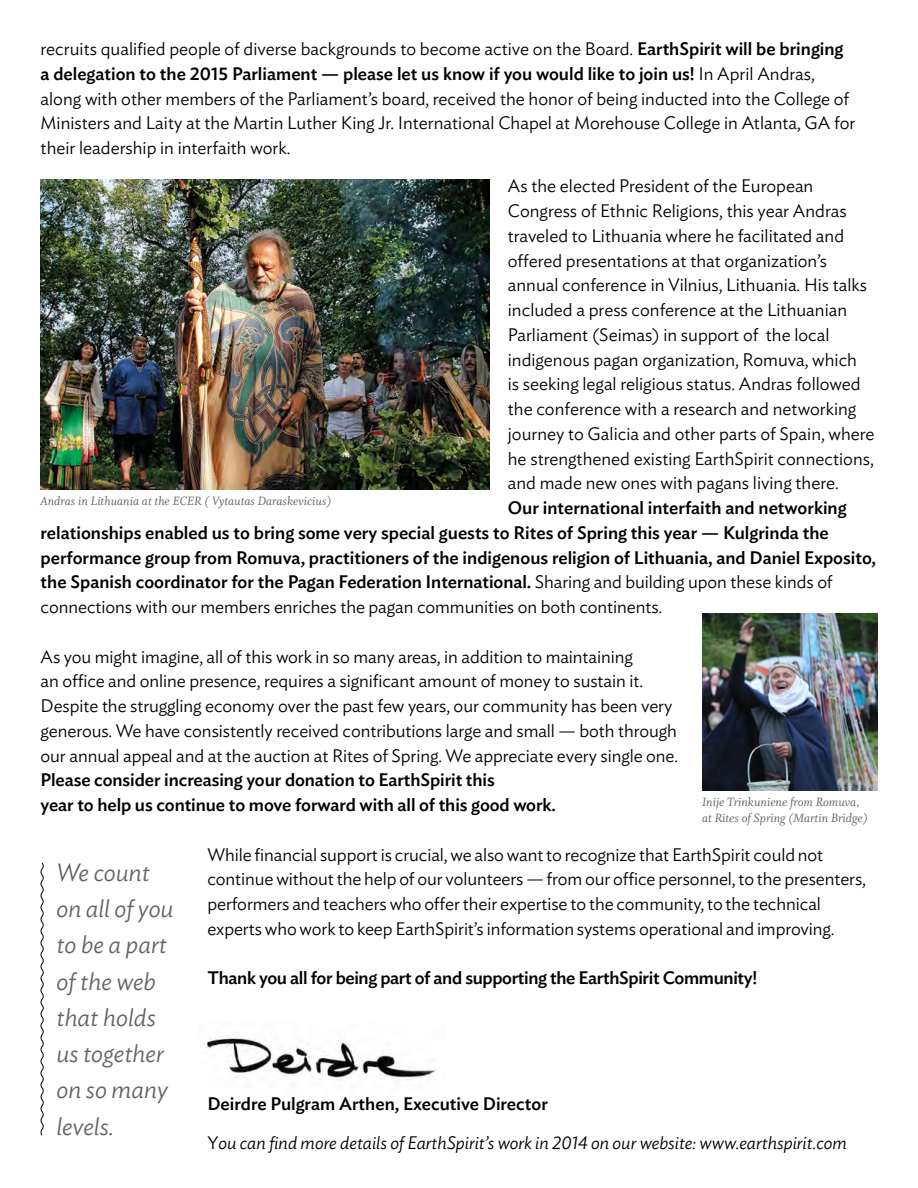
<style>
.page{position:relative;width:918px;height:1188px;background:#fff}
.page>*{position:absolute;margin:0;border:0;box-sizing:border-box;transform-origin:0 0}
.t1{font:italic 300 24.9px/36.3px "Ideal Sans";color:#636466}
.t2{font:300 18px/24.8px "Ideal Sans";letter-spacing:-.005em;color:#000}
.t3{font:500 18px/24.8px "Ideal Sans";letter-spacing:-.005em;color:#000}
.t4{font:italic 300 18px/38.2px "Ideal Sans";color:#000}
.t5{font:13.5px/16.2px "Whitman Italic LF";color:#636466}
.s1{font-weight:500}
.s2{font-weight:300}
.s3{font-weight:500;font-style:normal}
.s4{font-style:normal}
</style>
<div class="page">
<img style="left:206px;top:1036px;width:231px;height:45px">
<img style="left:41px;top:179px;width:449px;height:310px">
<img style="left:702px;top:613px;width:175px;height:178px">
<svg style="left:40px;top:862px;width:4px;height:274px"></svg>
<p class="t2" style="left:41px;top:35px;width:816px">recruits qualified people of diverse backgrounds to become active on the Board. <span class="s1">EarthSpirit will be bringing a delegation to the 2015 Parliament — please let us know if you would like to join us!</span> In April Andras, along with other members of the Parliament’s board, received the honor of being inducted into the College of Ministers and Laity at the Martin Luther King Jr. International Chapel at Morehouse College in Atlanta, GA for their leadership in interfaith work.</p>
<p class="t2" style="left:508px;top:172px;width:368px">As the elected President of the European Congress of Ethnic Religions, this year Andras traveled to Lithuania where he facilitated and offered presentations at that organization’s annual conference in Vilnius, Lithuania. His talks included a press conference at the Lithuanian Parliament (Seimas) in support of the local indigenous pagan organization, Romuva, which<br>is seeking legal religious status. Andras followed the conference with a research and networking journey to Galicia and other parts of Spain, where he strengthened existing EarthSpirit connections, and made new ones with pagans living there.</p>
<p class="t3" style="left:41px;top:494px;width:837px;text-indent:467px">Our international interfaith and networking relationships enabled us to bring some very special guests to Rites of Spring this year — Kulgrinda the performance group from Romuva, practitioners of the indigenous religion of Lithuania, and Daniel Exposito, the Spanish coordinator for the Pagan Federation International. <span class="s2">Sharing and building upon these kinds of connections with our members enriches the pagan communities on both continents.</span></p>
<p class="t2" style="left:41px;top:642px;width:639px">As you might imagine, all of this work in so many areas, in addition to maintaining<br>an office and online presence, requires a significant amount of money to sustain it.<br>Despite the struggling economy over the past few years, our community has been very generous. We have consistently received contributions large and small — both through our annual appeal and at the auction at Rites of Spring. We appreciate every single one.</p>
<p class="t3" style="left:41px;top:766px;width:517px">Please consider increasing your donation to EarthSpirit this<br>year to help us continue to move forward with all of this good work.</p>
<p class="t2" style="left:207px;top:840px;width:660px">While financial support is crucial, we also want to recognize that EarthSpirit could not continue without the help of our volunteers — from our office personnel, to the presenters, performers and teachers who offer their expertise to the community, to the technical experts who work to keep EarthSpirit’s information systems operational and improving.</p>
<p class="t3" style="left:207px;top:964px;width:551px">Thank you all for being part of and supporting the EarthSpirit Community!</p>
<p class="t5" style="left:41px;top:493px;width:292px">Andras in Lithuania at the ECER ( Vytautas Daraskevicius)</p>
<p class="t5" style="left:702px;top:794px;width:167px">Inije Trinkuniene from Romuva, at Rites of Spring (Martin Bridge)</p>
<h1 class="t1" style="left:56px;top:852px;width:119px">We count on all of you to be a part of the web that holds us together on so many levels.</h1>
<p class="t4" style="left:207px;top:1083px;width:641px"><span class="s3">Deirdre Pulgram Arthen, Executive Director<br></span><span class="s4">Y</span>ou can find more details of EarthSpirit’s work in 2014 on our website: www.earthspirit.com</p>
</div>
